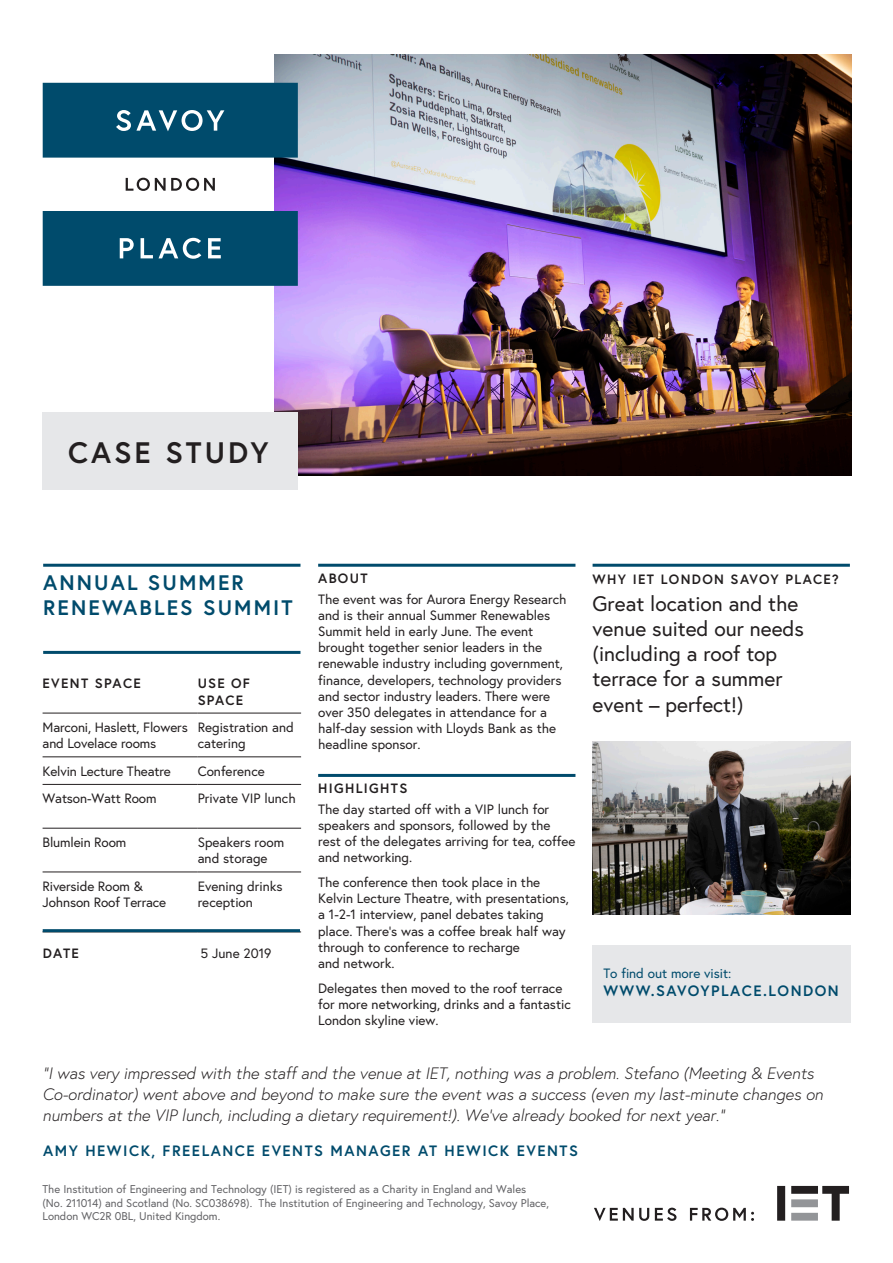
<style>
.page{position:relative;width:893px;height:1263px;background:#fff}
.page>*{position:absolute;margin:0;border:0;box-sizing:border-box;transform-origin:0 0}
.t1{font:700 29.55px "Europa";letter-spacing:.1em;color:#231f20}
.t2{font:21px/25.2px "Europa";color:#231f20}
.Sub-headings{font:700 21px/25.2px "Europa";letter-spacing:.1em;color:#004b6c}
.Sub-headings-2{font:italic 300 16.5px/21px "Europa";color:#231f20}
.Sub-headings-3{font:700 15px "Europa";letter-spacing:.1em;color:#004b6c}
.Body_Copy{font:13.5px/16.2px "Europa";color:#231f20}
.Sub-headings-4{font:700 13.5px/16.2px "Europa";letter-spacing:.1em;color:#231f20}
.Sub-headings-5{font:13.5px "Europa";color:#004b6c}
.References{font:11.25px/13.5px "Europa";color:#636366}
</style>
<div class="page">
<img style="left:275px;top:54px;width:576px;height:421px">
<img style="left:592px;top:742px;width:259px;height:173px">
<hr style="left:43px;top:713px;width:155px;height:1px;background:#231f20">
<hr style="left:198px;top:713px;width:103px;height:1px;background:#231f20">
<hr style="left:43px;top:756px;width:155px;height:1px;background:#231f20">
<hr style="left:198px;top:756px;width:103px;height:1px;background:#231f20">
<hr style="left:43px;top:784px;width:155px;height:1px;background:#231f20">
<hr style="left:198px;top:784px;width:103px;height:1px;background:#231f20">
<hr style="left:43px;top:828px;width:155px;height:1px;background:#231f20">
<hr style="left:198px;top:828px;width:103px;height:1px;background:#231f20">
<hr style="left:43px;top:871px;width:155px;height:1px;background:#231f20">
<hr style="left:198px;top:871px;width:103px;height:1px;background:#231f20">
<hr style="left:198px;top:931px;width:103px;height:1px;background:#231f20">
<svg style="left:777px;top:1186px;width:72px;height:35px"></svg>
<svg style="left:594px;top:1208px;width:55px;height:13px"></svg>
<svg style="left:655px;top:1207px;width:21px;height:14px"></svg>
<svg style="left:690px;top:1207px;width:64px;height:14px"></svg>
<svg style="left:43px;top:83px;width:255px;height:203px;fill:#004b6c"></svg>
<svg style="left:116px;top:110px;width:108px;height:21px"></svg>
<svg style="left:126px;top:178px;width:89px;height:13px"></svg>
<svg style="left:120px;top:238px;width:14px;height:20px"></svg>
<svg style="left:141px;top:238px;width:12px;height:20px"></svg>
<svg style="left:159px;top:238px;width:42px;height:21px"></svg>
<svg style="left:208px;top:238px;width:13px;height:20px"></svg>
<div style="left:43px;top:412px;width:255px;height:78px;background:#e6e7e9"></div>
<div style="left:592px;top:945px;width:259px;height:78px;background:#e6e7e9"></div>
<hr style="left:43px;top:564px;width:257px;height:3px;background:#004b6c">
<hr style="left:43px;top:651px;width:257px;height:3px;background:#004b6c">
<hr style="left:43px;top:929px;width:257px;height:3px;background:#004b6c">
<hr style="left:593px;top:564px;width:257px;height:3px;background:#004b6c">
<hr style="left:318px;top:564px;width:257px;height:3px;background:#004b6c">
<hr style="left:318px;top:774px;width:257px;height:3px;background:#004b6c">
<p class="t1" style="left:68px;top:432px;width:202px">CASE STUDY</p>
<p class="Sub-headings-4" style="left:318px;top:569px;width:51px">ABOUT</p>
<p class="Body_Copy" style="left:318px;top:590px;width:250px">The event was for Aurora Energy Research and is their annual Summer Renewables Summit held in early June. The event brought together senior leaders in the renewable industry including government, finance, developers, technology providers and sector industry leaders. There were over 350 delegates in attendance for a half-day session with Lloyds Bank as the headline sponsor.</p>
<p class="Sub-headings-4" style="left:318px;top:780px;width:91px">HIGHLIGHTS</p>
<p class="Body_Copy" style="left:318px;top:801px;width:259px">The day started off with a VIP lunch for speakers and sponsors, followed by the rest of the delegates arriving for tea, coffee and networking.</p>
<p class="Body_Copy" style="left:318px;top:874px;width:252px">The conference then took place in the Kelvin Lecture Theatre, with presentations, a 1-2-1 interview, panel debates taking place. There’s was a coffee break half way through to conference to recharge<br>and network.</p>
<p class="Body_Copy" style="left:318px;top:980px;width:254px">Delegates then moved to the roof terrace for more networking, drinks and a fantastic<br>London skyline view.</p>
<p class="Sub-headings" style="left:43px;top:569px;width:251px">ANNUAL SUMMER<br>RENEWABLES SUMMIT</p>
<p class="Sub-headings-4" style="left:593px;top:571px;width:248px">WHY IET LONDON SAVOY PLACE?</p>
<p class="t2" style="left:593px;top:590px;width:213px">Great location and the venue suited our needs (including a roof top terrace for a summer event – perfect!)</p>
<p class="Sub-headings-4" style="left:43px;top:675px;width:100px">EVENT SPACE</p>
<p class="Sub-headings-4" style="left:198px;top:675px;width:54px">USE OF<br>SPACE</p>
<p class="Body_Copy" style="left:43px;top:719px;width:147px">Marconi, Haslett, Flowers and Lovelace rooms</p>
<p class="Body_Copy" style="left:198px;top:719px;width:98px">Registration and catering</p>
<p class="Body_Copy" style="left:43px;top:763px;width:130px">Kelvin Lecture Theatre</p>
<p class="Body_Copy" style="left:198px;top:763px;width:69px">Conference</p>
<p class="Body_Copy" style="left:43px;top:790px;width:115px">Watson-Watt Room</p>
<p class="Body_Copy" style="left:198px;top:790px;width:99px">Private VIP lunch</p>
<p class="Body_Copy" style="left:43px;top:834px;width:85px">Blumlein Room</p>
<p class="Body_Copy" style="left:198px;top:834px;width:88px">Speakers room and storage</p>
<p class="Body_Copy" style="left:43px;top:878px;width:125px">Riverside Room &amp;<br>Johnson Roof Terrace</p>
<p class="Body_Copy" style="left:198px;top:878px;width:86px">Evening drinks reception</p>
<p class="Sub-headings-4" style="left:43px;top:945px;width:38px">DATE</p>
<p class="Body_Copy" style="left:201px;top:945px;width:72px">5 June 2019</p>
<p class="Sub-headings-5" style="left:603px;top:965px;width:130px">To find out more visit:</p>
<p class="Sub-headings-3" style="left:603px;top:981px;width:237px">WWW.SAVOYPLACE.LONDON</p>
<p class="Sub-headings-2" style="left:43px;top:1062px;width:782px">“I was very impressed with the staff and the venue at IET, nothing was a problem. Stefano (Meeting &amp; Events<br>Co-ordinator) went above and beyond to make sure the event was a success (even my last-minute changes on numbers at the VIP lunch, including a dietary requirement!). We’ve already booked for next year.”</p>
<p class="Sub-headings-3" style="left:43px;top:1140px;width:536px">AMY HEWICK, FREELANCE EVENTS MANAGER AT HEWICK EVENTS</p>
<p class="References" style="left:43px;top:1182px;width:508px">The Institution of Engineering and Technology (IET) is registered as a Charity in England and Wales (No. 211014) and Scotland (No. SC038698). The Institution of Engineering and Technology, Savoy Place,<br>London WC2R 0BL, United Kingdom.</p>
</div>
